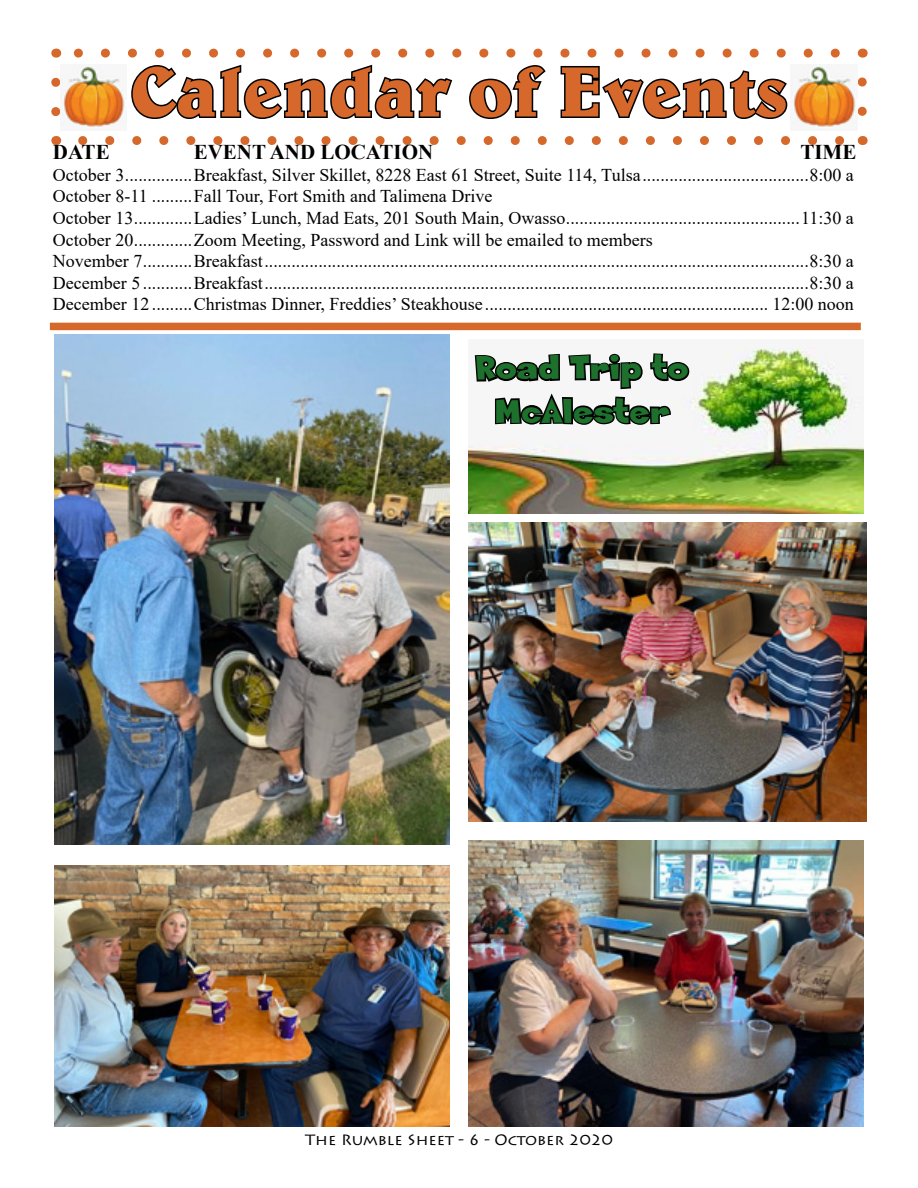
<style>
.page{position:relative;width:918px;height:1188px;background:#fff}
.page>*{position:absolute;margin:0;border:0;box-sizing:border-box;transform-origin:0 0}
.t1{font:700 72px "Belwe BT";color:#d5682a}
.t2{font:36px/43.2px "Sneakerhead BTN";color:#1e712d;text-align:center}
.t3{font:700 21px "Times New Roman";color:#000}
.t4{font:18px/21.6px "Times New Roman";color:#000}
.t5{font:15px "Lithos Pro";color:#000;scale:1.04 1}
</style>
<div class="page">
<svg style="left:51px;top:82px;width:9px;height:35px"></svg>
<svg style="left:83px;top:136px;width:762px;height:9px"></svg>
<svg style="left:858px;top:77px;width:9px;height:34px"></svg>
<div style="left:50px;top:323px;width:811px;height:7px;background:#d5682a"></div>
<svg style="left:72px;top:49px;width:763px;height:76px"></svg>
<img style="left:60px;top:65px;width:67px;height:65px">
<img style="left:791px;top:65px;width:66px;height:65px">
<img style="left:55px;top:334px;width:395px;height:511px">
<img style="left:468px;top:522px;width:399px;height:299px">
<img style="left:55px;top:866px;width:395px;height:261px">
<img style="left:468px;top:840px;width:396px;height:286px">
<img style="left:468px;top:347px;width:396px;height:167px">
<svg style="left:473px;top:352px;width:218px;height:75px"></svg>
<h1 class="t1" style="left:131px;top:46px;width:658px">Calendar of Events</h1>
<p class="t3" style="left:53px;top:137px;width:58px">DATE</p>
<p class="t3" style="left:194px;top:137px;width:241px">EVENT AND LOCATION</p>
<p class="t3" style="left:800px;top:137px;width:58px">TIME</p>
<p class="t4" style="left:53px;top:163px;width:802px">October 3...............Breakfast, Silver Skillet, 8228 East 61 Street, Suite 114, Tulsa.....................................8:00 a.<br>October 8-11 .........Fall Tour, Fort Smith and Talimena Drive<br>October 13.............Ladies’ Lunch, Mad Eats, 201 South Main, Owasso....................................................11:30 a October 20.............Zoom Meeting, Password and Link will be emailed to members<br>November 7...........Breakfast.........................................................................................................................8:30 a December 5 ...........Breakfast.........................................................................................................................8:30 a December 12 .........Christmas Dinner, Freddies’ Steakhouse ............................................................... 12:00 noon</p>
<h2 class="t2" style="left:475px;top:347px;width:215px">Road Trip to<br>McAlester</h2>
<p class="t5" style="left:305px;top:1131px;width:297px">The Rumble Sheet - 6 - October 2020</p>
</div>
